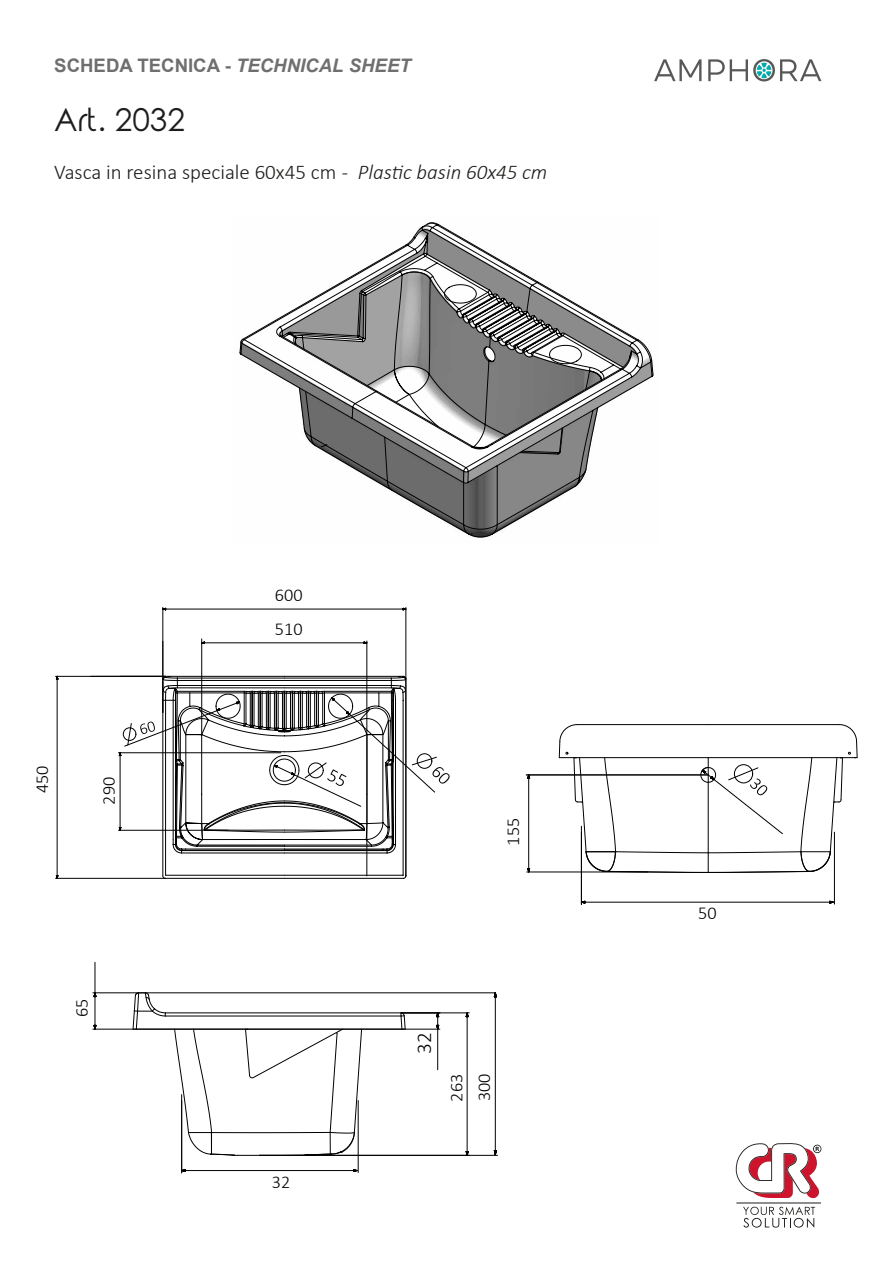
<style>
.page{position:relative;width:893px;height:1263px;background:#fff}
.page>*{position:absolute;margin:0;border:0;box-sizing:border-box;transform-origin:0 0}
.t1{font:31.5px "Rounded Elegance";color:#1d1d1b}
.t2{font:300 21.3px "Calibri";color:#010101}
.t3{font:300 21px "Calibri";color:#1d1d1b}
.t4{font:700 18.6px "Arial";color:#706f6f}
.t5{font:300 18.15px/27.5px "Calibri";color:#010101}
.s1{font-style:italic}
</style>
<div class="page">
<svg style="left:654px;top:59px;width:47px;height:22px"></svg>
<svg style="left:708px;top:59px;width:113px;height:22px"></svg>
<svg style="left:736px;top:1143px;width:85px;height:56px"></svg>
<hr style="left:736px;top:1202px;width:85px;height:1px;background:#1d1d1b">
<svg style="left:743px;top:1207px;width:72px;height:20px"></svg>
<svg style="left:240px;top:223px;width:413px;height:311px"></svg>
<hr style="left:165px;top:1012px;width:236px;height:1px;background:#010101">
<svg style="left:174px;top:1028px;width:188px;height:128px"></svg>
<svg style="left:400px;top:1012px;width:6px;height:17px"></svg>
<hr style="left:165px;top:1016px;width:236px;height:1px;background:#010101">
<svg style="left:133px;top:993px;width:33px;height:36px"></svg>
<hr style="left:259px;top:1155px;width:238px;height:1px;background:#010101">
<hr style="left:467px;top:1013px;width:1px;height:142px;background:#010101">
<hr style="left:401px;top:1012px;width:68px;height:1px;background:#010101">
<hr style="left:437px;top:1013px;width:1px;height:57px;background:#010101">
<hr style="left:136px;top:1029px;width:304px;height:1px;background:#010101">
<hr style="left:95px;top:962px;width:1px;height:67px;background:#010101">
<hr style="left:93px;top:992px;width:403px;height:1px;background:#010101">
<hr style="left:93px;top:1029px;width:43px;height:1px;background:#010101">
<hr style="left:495px;top:992px;width:1px;height:163px;background:#010101">
<hr style="left:528px;top:775px;width:1px;height:97px;background:#010101">
<hr style="left:527px;top:872px;width:121px;height:1px;background:#010101">
<hr style="left:526px;top:775px;width:182px;height:1px;background:#010101">
<svg style="left:559px;top:724px;width:299px;height:149px"></svg>
<hr style="left:57px;top:676px;width:1px;height:202px;background:#010101">
<hr style="left:56px;top:676px;width:109px;height:1px;background:#010101">
<hr style="left:56px;top:878px;width:109px;height:1px;background:#010101">
<svg style="left:162px;top:676px;width:244px;height:203px"></svg>
<svg style="left:162px;top:677px;width:242px;height:199px"></svg>
<hr style="left:166px;top:875px;width:118px;height:1px;background:#010101">
<hr style="left:165px;top:700px;width:1px;height:175px;background:#010101">
<hr style="left:182px;top:853px;width:102px;height:1px;background:#010101">
<hr style="left:201px;top:639px;width:1px;height:96px;background:#010101">
<hr style="left:91px;top:676px;width:74px;height:1px;background:#010101">
<hr style="left:367px;top:641px;width:1px;height:235px;background:#010101">
<hr style="left:163px;top:609px;width:243px;height:1px;background:#010101">
<hr style="left:406px;top:607px;width:1px;height:269px;background:#010101">
<hr style="left:163px;top:607px;width:1px;height:72px;background:#010101">
<svg style="left:119px;top:679px;width:331px;height:174px"></svg>
<hr style="left:120px;top:753px;width:1px;height:77px;background:#010101">
<hr style="left:118px;top:752px;width:163px;height:1px;background:#010101">
<hr style="left:118px;top:830px;width:110px;height:1px;background:#010101">
<hr style="left:202px;top:642px;width:165px;height:1px;background:#010101">
<hr style="left:163px;top:641px;width:1px;height:71px;background:#010101">
<hr style="left:581px;top:902px;width:252px;height:1px;background:#010101">
<hr style="left:834px;top:832px;width:1px;height:72px;background:#010101">
<hr style="left:581px;top:826px;width:1px;height:78px;background:#010101">
<hr style="left:581px;top:832px;width:1px;height:73px;background:#010101">
<hr style="left:182px;top:1170px;width:175px;height:1px;background:#010101">
<hr style="left:358px;top:1100px;width:1px;height:72px;background:#010101">
<hr style="left:181px;top:1094px;width:1px;height:78px;background:#010101">
<hr style="left:181px;top:1100px;width:1px;height:73px;background:#010101">
<p class="t4" style="left:54px;top:52px;width:358px">SCHEDA TECNICA - <span class="s1">TECHNICAL SHEET</span></p>
<h1 class="t1" style="left:54px;top:102px;width:132px">Art. 2032</h1>
<p class="t3" style="left:54px;top:159px;width:495px">Vasca in resina speciale 60x45 cm - <span class="s1">Plastic basin 60x45 cm</span></p>
<p class="t5" style="left:28px;top:793px;width:29px;rotate:-90deg">450</p>
<p class="t5" style="left:95px;top:805px;width:29px;rotate:-90deg">290</p>
<p class="t5" style="left:68px;top:1017px;width:20px;rotate:-90deg">65</p>
<p class="t5" style="left:275px;top:581px;width:29px">600</p>
<p class="t5" style="left:275px;top:615px;width:29px">510</p>
<p class="t5" style="left:272px;top:1168px;width:20px">32</p>
<p class="t5" style="left:499px;top:846px;width:29px;rotate:-90deg">155</p>
<p class="t2" style="left:411px;top:1054px;width:23px;rotate:-90deg">32</p>
<p class="t5" style="left:443px;top:1102px;width:29px;rotate:-90deg">263<br>300</p>
<p class="t5" style="left:698px;top:899px;width:20px">50</p>
</div>
